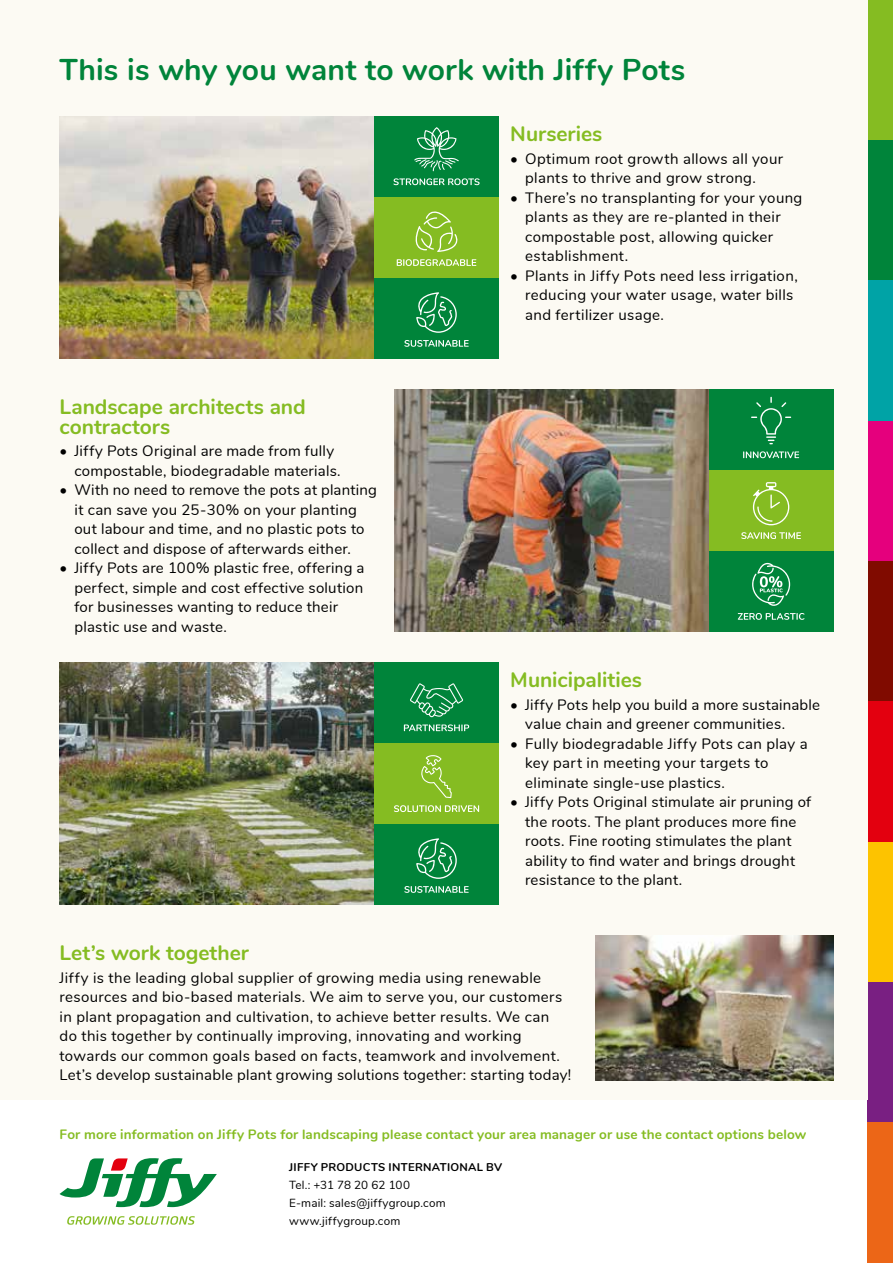
<style>
.page{position:relative;width:893px;height:1263px;background:#fff}
.page>*{position:absolute;margin:0;border:0;box-sizing:border-box;transform-origin:0 0}
.t1{font:700 30px "Nunito";letter-spacing:.005em;color:#00843a}
.t2{font:700 21px/19.5px "Nunito";color:#85bc22}
.t3{font:15px/19.5px "Nunito";letter-spacing:.02em;color:#000}
.t4{font:700 13.5px "Nunito";letter-spacing:.01em;color:#85bc22}
.t5{font:11.7px/18px "Nunito";letter-spacing:.015em;color:#000}
.t6{font:700 11.25px "Nunito";letter-spacing:.025em;color:#000}
</style>
<div class="page">
<div style="left:867px;top:0;width:26px;height:140px;background:#85bc22"></div>
<div style="left:867px;top:140px;width:26px;height:141px;background:#00843a"></div>
<div style="left:867px;top:281px;width:26px;height:140px;background:#00a3a6"></div>
<div style="left:867px;top:421px;width:26px;height:140px;background:#e5007d"></div>
<div style="left:867px;top:561px;width:26px;height:141px;background:#800b00"></div>
<div style="left:867px;top:702px;width:26px;height:140px;background:#e3000f"></div>
<div style="left:867px;top:842px;width:26px;height:140px;background:#fdc300"></div>
<div style="left:867px;top:982px;width:26px;height:141px;background:#791f82"></div>
<div style="left:867px;top:1123px;width:26px;height:140px;background:#ec6617"></div>
<div style="left:0;top:0;width:867px;height:1100px;background:#fcfaf3"></div>
<img style="left:60px;top:116px;width:314px;height:243px">
<img style="left:394px;top:389px;width:315px;height:243px">
<img style="left:60px;top:662px;width:314px;height:243px">
<div style="left:374px;top:116px;width:125px;height:81px;background:#00843a"></div>
<svg style="left:393px;top:178px;width:87px;height:7px"></svg>
<svg style="left:414px;top:127px;width:45px;height:44px"></svg>
<div style="left:374px;top:662px;width:125px;height:81px;background:#00843a"></div>
<svg style="left:404px;top:724px;width:65px;height:7px"></svg>
<svg style="left:410px;top:683px;width:53px;height:34px"></svg>
<div style="left:709px;top:389px;width:124px;height:81px;background:#00843a"></div>
<svg style="left:743px;top:451px;width:56px;height:7px"></svg>
<svg style="left:751px;top:397px;width:40px;height:47px"></svg>
<div style="left:374px;top:278px;width:125px;height:81px;background:#00843a"></div>
<svg style="left:404px;top:340px;width:65px;height:7px"></svg>
<svg style="left:416px;top:292px;width:41px;height:41px"></svg>
<div style="left:374px;top:824px;width:125px;height:81px;background:#00843a"></div>
<svg style="left:404px;top:886px;width:65px;height:7px"></svg>
<svg style="left:416px;top:838px;width:41px;height:41px"></svg>
<div style="left:709px;top:551px;width:124px;height:81px;background:#00843a"></div>
<svg style="left:738px;top:613px;width:66px;height:7px"></svg>
<svg style="left:752px;top:563px;width:38px;height:43px"></svg>
<div style="left:374px;top:197px;width:125px;height:81px;background:#85bc22"></div>
<svg style="left:397px;top:259px;width:79px;height:7px"></svg>
<svg style="left:415px;top:211px;width:43px;height:41px"></svg>
<div style="left:374px;top:743px;width:125px;height:81px;background:#85bc22"></div>
<svg style="left:394px;top:805px;width:85px;height:7px"></svg>
<svg style="left:421px;top:755px;width:31px;height:43px"></svg>
<div style="left:709px;top:470px;width:124px;height:81px;background:#85bc22"></div>
<svg style="left:741px;top:532px;width:60px;height:7px"></svg>
<svg style="left:753px;top:482px;width:36px;height:43px"></svg>
<img style="left:595px;top:935px;width:238px;height:145px">
<svg style="left:60px;top:1158px;width:157px;height:49px"></svg>
<svg style="left:67px;top:1216px;width:128px;height:9px"></svg>
<h1 class="t1" style="left:60px;top:48px;width:627px">This is why you want to work with Jiffy Pots</h1>
<h2 class="t2" style="left:60px;top:396px;width:248px">Landscape architects and contractors</h2>
<p class="t3" style="left:74px;top:440px;width:268px;text-indent:-15px">• Jiffy Pots Original are made from fully compostable, biodegradable materials.</p>
<p class="t3" style="left:74px;top:479px;width:304px;text-indent:-15px">• With no need to remove the pots at planting it can save you 25-30% on your planting out labour and time, and no plastic pots to collect and dispose of afterwards either.</p>
<p class="t3" style="left:74px;top:557px;width:292px;text-indent:-15px">• Jiffy Pots are 100% plastic free, offering a perfect, simple and cost effective solution for businesses wanting to reduce their plastic use and waste.</p>
<h2 class="t2" style="left:510px;top:123px;width:94px">Nurseries</h2>
<p class="t3" style="left:525px;top:148px;width:259px;text-indent:-15px">• Optimum root growth allows all your plants to thrive and grow strong.</p>
<p class="t3" style="left:525px;top:187px;width:279px;text-indent:-15px">• There’s no transplanting for your young plants as they are re-planted in their compostable post, allowing quicker establishment.</p>
<p class="t3" style="left:525px;top:265px;width:274px;text-indent:-15px">• Plants in Jiffy Pots need less irrigation, reducing your water usage, water bills and fertilizer usage.</p>
<h2 class="t2" style="left:510px;top:669px;width:133px">Municipalities</h2>
<p class="t3" style="left:525px;top:694px;width:296px;text-indent:-15px">• Jiffy Pots help you build a more sustainable value chain and greener communities.</p>
<p class="t3" style="left:525px;top:733px;width:284px;text-indent:-15px">• Fully biodegradable Jiffy Pots can play a key part in meeting your targets to eliminate single-use plastics.</p>
<p class="t3" style="left:525px;top:791px;width:288px;text-indent:-15px">• Jiffy Pots Original stimulate air pruning of the roots. The plant produces more fine roots. Fine rooting stimulates the plant ability to find water and brings drought resistance to the plant.</p>
<h2 class="t2" style="left:60px;top:942px;width:191px">Let’s work together</h2>
<p class="t3" style="left:60px;top:967px;width:513px">Jiffy is the leading global supplier of growing media using renewable resources and bio-based materials. We aim to serve you, our customers in plant propagation and cultivation, to achieve better results. We can<br>do this together by continually improving, innovating and working towards our common goals based on facts, teamwork and involvement.<br>Let’s develop sustainable plant growing solutions together: starting today!</p>
<p class="t4" style="left:60px;top:1124px;width:748px">For more information on Jiffy Pots for landscaping please contact your area manager or use the contact options below</p>
<p class="t6" style="left:289px;top:1158px;width:215px">JIFFY PRODUCTS INTERNATIONAL BV</p>
<p class="t5" style="left:289px;top:1175px;width:158px">Tel.: +31 78 20 62 100<br>E-mail: sales@jiffygroup.com www.jiffygroup.com</p>
</div>
